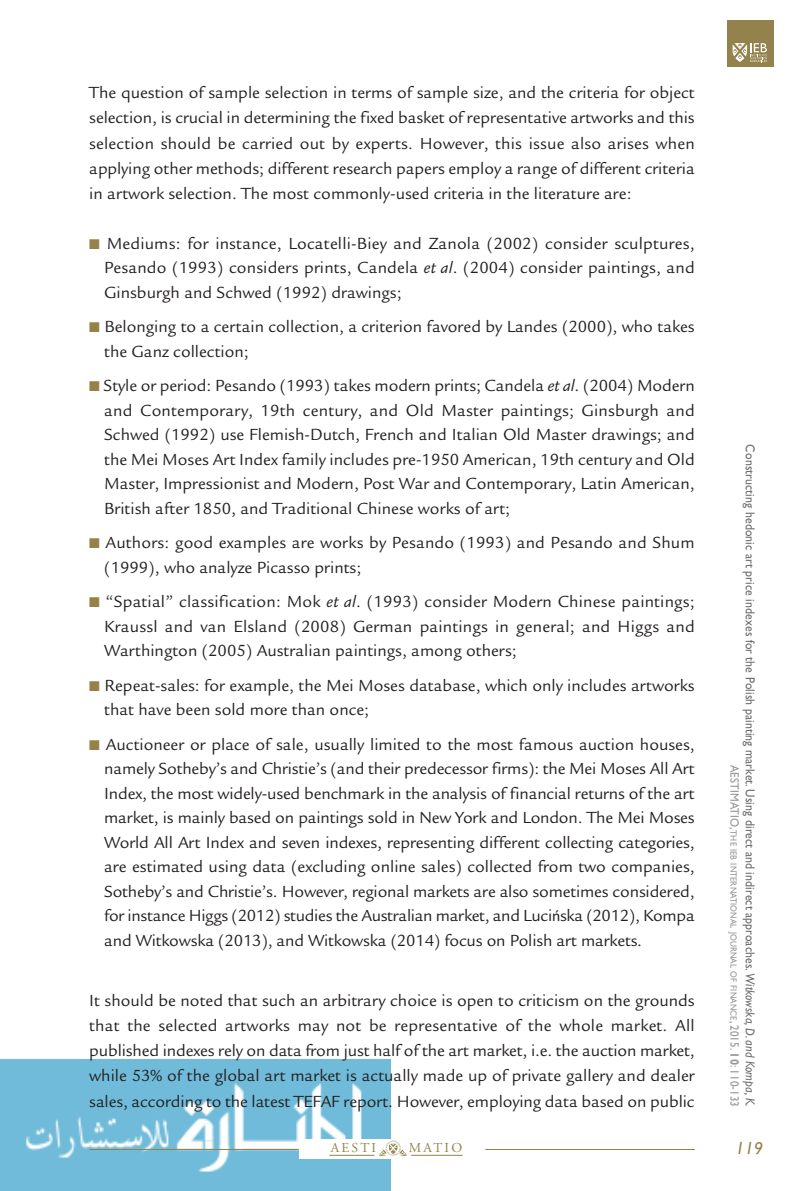
<style>
.page{position:relative;width:794px;height:1191px;background:#fff}
.page>*{position:absolute;margin:0;border:0;box-sizing:border-box;transform-origin:0 0}
.t1{font:17.5px/24.5px "Legacy Sans";color:#231f20;text-align:justify}
.t2{font:italic 17.5px "Gill Sans";color:#968249}
.t3{font:13.65px "Adobe Garamond Pro";letter-spacing:.16em;color:#93824b}
.t4{font:13.12px "Gill Sans";letter-spacing:.01em;color:#6c6d70;scale:.9 1}
.t5{font:9.1px "Gill Sans";letter-spacing:.015em;color:#939598;scale:.9 1}
.s1{color:#968249}
.s2{font-style:italic}
.s3{font-family:"Calibri";font-size:15.75px}
.s4{font-size:12.25px}
.s5{font-weight:700;font-size:12.25px}
</style>
<div class="page">
<img style="left:0;top:1059px;width:390px;height:132px">
<hr style="left:89px;top:1149px;width:210px;height:1px;background:#968249">
<hr style="left:485px;top:1149px;width:210px;height:1px;background:#968249">
<div style="left:727px;top:20px;width:46px;height:46px;background:#93824b"></div>
<svg style="left:732px;top:43px;width:35px;height:19px"></svg>
<div style="left:299px;top:1139px;width:186px;height:20px;background:#fff"></div>
<hr style="left:411px;top:1155px;width:52px;height:1px;background:#93824b">
<hr style="left:329px;top:1155px;width:45px;height:1px;background:#93824b">
<svg style="left:378px;top:1140px;width:29px;height:16px"></svg>
<p class="t1" style="left:89px;top:82px;width:607px;line-height:25.2px">The question of sample selection in terms of sample size, and the criteria for object selection, is crucial in determining the fixed basket of representative artworks and this selection should be carried out by experts. However, this issue also arises when applying other methods; different research papers employ a range of different criteria in artwork selection. The most commonly-used criteria in the literature are:</p>
<p class="t1" style="left:104px;top:233px;width:592px;text-indent:-15px"><span class="s1">■</span> Mediums: for instance, Locatelli-Biey and Zanola (2002) consider sculptures, Pesando (1993) considers prints, Candela <span class="s2">et al</span>. (2004) consider paintings, and Ginsburgh and Schwed (1992) drawings;</p>
<p class="t1" style="left:104px;top:316px;width:592px;text-indent:-15px"><span class="s1">■</span> Belonging to a certain collection, a criterion favored by Landes (2000), who takes the Ganz collection;</p>
<p class="t1" style="left:104px;top:375px;width:592px;text-indent:-15px"><span class="s1">■</span> Style or period: Pesando (1993) takes modern prints; Candela <span class="s2">et al</span>. (2004) Modern and Contemporary, 19th century, and Old Master paintings; Ginsburgh and Schwed (1992) use Flemish-Dutch, French and Italian Old Master drawings; and the Mei Moses Art Index family includes pre-1950 American, 19th century and Old Master, Impressionist and Modern, Post War and Contemporary, Latin American, British after 1850, and Traditional Chinese works of art;</p>
<p class="t1" style="left:104px;top:532px;width:592px;text-indent:-15px"><span class="s1">■</span> Authors: good examples are works by Pesando (1993) and Pesando and Shum (1999), who analyze Picasso prints;</p>
<p class="t1" style="left:104px;top:591px;width:592px;text-indent:-15px"><span class="s1">■</span> “Spatial” classification: Mok <span class="s2">et al</span>. (1993) consider Modern Chinese paintings; Kraussl and van Elsland (2008) German paintings in general; and Higgs and Warthington (2005) Australian paintings, among others;</p>
<p class="t1" style="left:104px;top:674px;width:592px;text-indent:-15px"><span class="s1">■</span> Repeat-sales: for example, the Mei Moses database, which only includes artworks that have been sold more than once;</p>
<p class="t1" style="left:104px;top:733px;width:592px;text-indent:-15px"><span class="s1">■</span> Auctioneer or place of sale, usually limited to the most famous auction houses, namely Sotheby’s and Christie’s (and their predecessor firms): the Mei Moses All Art Index, the most widely-used benchmark in the analysis of financial returns of the art market, is mainly based on paintings sold in New York and London. The Mei Moses World All Art Index and seven indexes, representing different collecting categories, are estimated using data (excluding online sales) collected from two companies, Sotheby’s and Christie’s. However, regional markets are also sometimes considered, for instance Higgs (2012) studies the Australian market, and Luci<span class="s3">ń</span>ska (2012), Kompa and Witkowska (2013), and Witkowska (2014) focus on Polish art markets.</p>
<p class="t4" style="left:758px;top:444px;width:737px;rotate:90deg">Constructing hedonic art price indexes for the Polish painting market. Using direct and indirect approaches. <span class="s2">Witkowska, D. and Kompa, K.</span></p>
<p class="t5" style="left:739px;top:765px;width:381px;rotate:90deg"><span class="s4">AESTIMATIO,</span>THE IEB INTERNATIONAL JOURNAL OF FINANCE<span class="s4">, 2015.</span> <span class="s5">10</span><span class="s4">: 110-133</span></p>
<p class="t1" style="left:89px;top:989px;width:607px;line-height:25.2px">It should be noted that such an arbitrary choice is open to criticism on the grounds that the selected artworks may not be representative of the whole market. All published indexes rely on data from just half of the art market, i.e. the auction market, while 53% of the global art market is actually made up of private gallery and dealer sales, according to the latest TEFAF report. However, employing data based on public</p>
<p class="t3" style="left:331px;top:1142px;width:47px">AESTI</p>
<p class="t3" style="left:409px;top:1142px;width:55px">MATIO</p>
<p class="t2" style="left:735px;top:1137px;width:29px">119</p>
</div>
